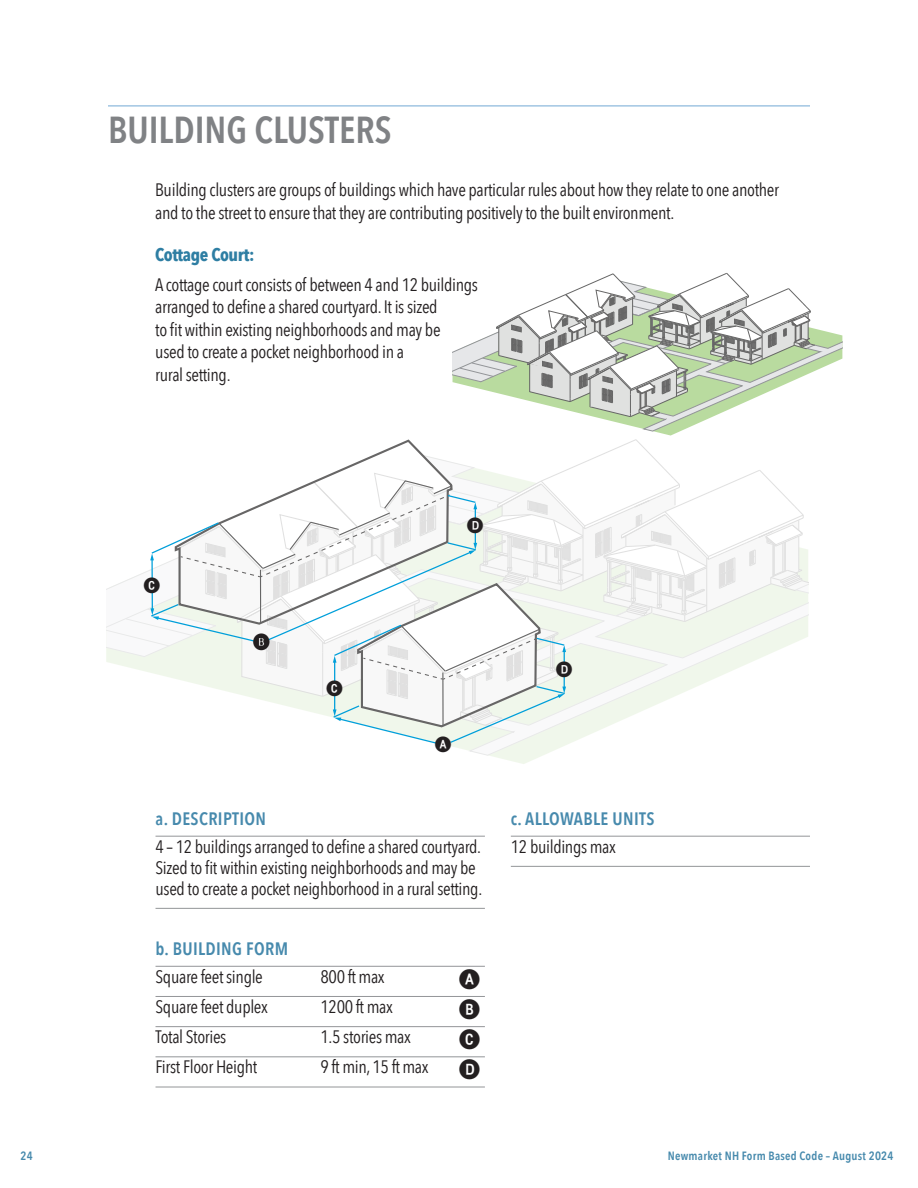
<style>
.page{position:relative;width:918px;height:1188px;background:#fff}
.page>*{position:absolute;margin:0;border:0;box-sizing:border-box;transform-origin:0 0}
.t1{font:600 37.5px "Avenir Next Condensed";color:#808285}
.t2{font:700 27px "Fyra Alpha Circle";color:#231f20}
.t3{font:700 21.15px "Fyra Alpha Circle";color:#231f20}
.t4{font:18px/22.5px "Avenir Next Condensed";letter-spacing:-.02em;color:#231f20}
.t5{font:600 18px "Avenir Next Condensed";letter-spacing:.02em;color:#478aad}
.t6{font:700 18px "Avenir Next Condensed";letter-spacing:-.02em;color:#2e7ea3}
.t7{font:600 12px "Avenir Next Condensed";letter-spacing:.02em;color:#478aad}
.s1{font-family:"Fyra Alpha Circle";font-weight:700;font-size:27px}
</style>
<div class="page">
<hr style="left:108px;top:105px;width:702px;height:2px;background:#a1c5e2">
<hr style="left:156px;top:836px;width:329px;height:1px;background:#939598">
<hr style="left:156px;top:908px;width:329px;height:1px;background:#939598">
<hr style="left:156px;top:966px;width:329px;height:1px;background:#939598">
<hr style="left:156px;top:996px;width:329px;height:1px;background:#939598">
<hr style="left:156px;top:1026px;width:329px;height:1px;background:#939598">
<hr style="left:156px;top:1056px;width:329px;height:1px;background:#939598">
<hr style="left:156px;top:1087px;width:329px;height:1px;background:#939598">
<hr style="left:511px;top:836px;width:299px;height:1px;background:#939598">
<hr style="left:511px;top:866px;width:299px;height:1px;background:#939598">
<svg style="left:106px;top:439px;width:702px;height:306px"></svg>
<div style="left:557px;top:663px;width:15px;height:14px;background:#fff;border-radius:50%"></div>
<div style="left:436px;top:738px;width:15px;height:13px;background:#fff;border-radius:50%"></div>
<div style="left:326px;top:682px;width:15px;height:13px;background:#fff;border-radius:50%"></div>
<div style="left:468px;top:519px;width:15px;height:14px;background:#fff;border-radius:50%"></div>
<div style="left:254px;top:635px;width:15px;height:14px;background:#fff;border-radius:50%"></div>
<div style="left:144px;top:579px;width:14px;height:14px;background:#fff;border-radius:50%"></div>
<svg style="left:453px;top:273px;width:389px;height:158px"></svg>
<h1 class="t1" style="left:108px;top:97px;width:285px">BUILDING CLUSTERS</h1>
<p class="t4" style="left:155px;top:178px;width:625px">Building clusters are groups of buildings which have particular rules about how they relate to one another and to the street to ensure that they are contributing positively to the built environment.</p>
<p class="t6" style="left:155px;top:244px;width:101px">Cottage Court:</p>
<p class="t4" style="left:155px;top:272px;width:324px">A cottage court consists of between 4 and 12 buildings arranged to define a shared courtyard. It is sized<br>to fit within existing neighborhoods and may be<br>used to create a pocket neighborhood in a<br>rural setting.</p>
<p class="t3" style="left:143px;top:574px;width:19px">C</p>
<p class="t3" style="left:253px;top:629px;width:19px">B</p>
<p class="t3" style="left:326px;top:676px;width:19px">C</p>
<p class="t3" style="left:467px;top:514px;width:19px">D</p>
<p class="t3" style="left:435px;top:733px;width:19px">A</p>
<p class="t5" style="left:156px;top:803px;width:112px">a. DESCRIPTION</p>
<p class="t4" style="left:156px;top:835px;width:327px;line-height:21px">4 – 12 buildings arranged to define a shared courtyard.<br>Sized to fit within existing neighborhoods and may be used to create a pocket neighborhood in a rural setting.</p>
<p class="t5" style="left:156px;top:933px;width:134px">b. BUILDING FORM</p>
<p class="t4" style="left:156px;top:964px;width:109px">Square feet single</p>
<p class="t4" style="left:321px;top:964px;width:66px">800 ft max</p>
<h2 class="t2" style="left:459px;top:964px;width:24px">A</h2>
<p class="t4" style="left:156px;top:995px;width:114px">Square feet duplex</p>
<p class="t4" style="left:321px;top:995px;width:74px">1200 ft max</p>
<h2 class="t2" style="left:459px;top:994px;width:24px">B</h2>
<p class="t4" style="left:156px;top:1025px;width:72px">Total Stories</p>
<p class="t4" style="left:321px;top:1025px;width:92px">1.5 stories max</p>
<h2 class="t2" style="left:459px;top:1024px;width:24px">C</h2>
<p class="t4" style="left:156px;top:1055px;width:103px">First Floor Height</p>
<p class="t4" style="left:321px;top:1055px;width:162px">9 ft min, 15 ft max <span class="s1">D</span></p>
<p class="t3" style="left:556px;top:657px;width:19px">D</p>
<p class="t5" style="left:511px;top:803px;width:145px">c. ALLOWABLE UNITS</p>
<p class="t4" style="left:511px;top:834px;width:107px">12 buildings max</p>
<p class="t7" style="left:21px;top:1145px;width:14px">24</p>
<p class="t7" style="left:668px;top:1145px;width:227px">Newmarket NH Form Based Code – August 2024</p>
</div>
